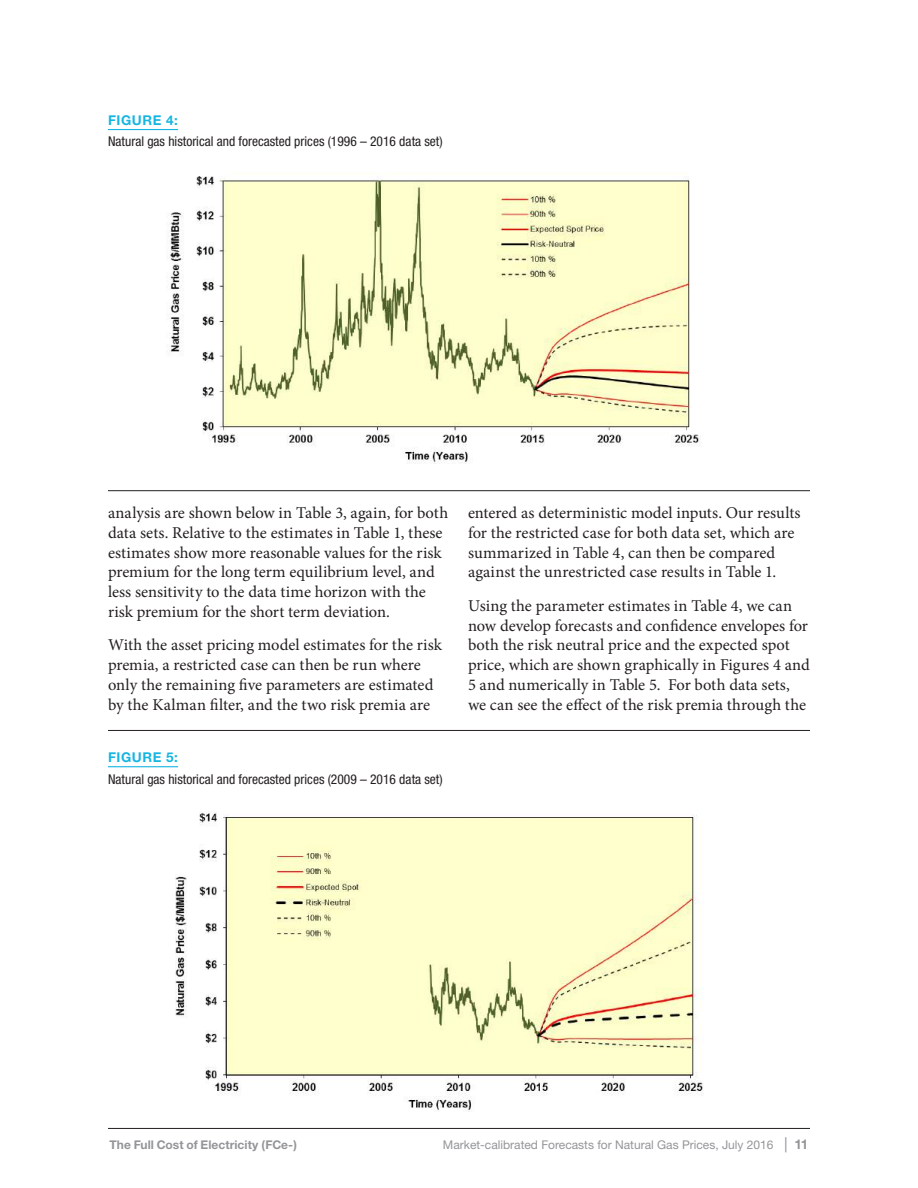
<style>
.page{position:relative;width:918px;height:1188px;background:#fff}
.page>*{position:absolute;margin:0;border:0;box-sizing:border-box;transform-origin:0 0}
.t1{font:16.5px/19.8px "Minion Pro";color:#231f20}
.t2{font:condensed 13.5px "Helvetica Neue";color:#231f20}
.t3{font:700 13.5px "Helvetica Neue";letter-spacing:.04em;color:#16b6e2}
.t4{font:12px "Helvetica Neue";color:#939598}
.t5{font:700 12px "Helvetica Neue";color:#939598}
.s1{font-weight:700;font-size:20.25px}
.s2{font-weight:700;font-size:13.5px}
</style>
<div class="page">
<hr style="left:108px;top:1128px;width:702px;height:1px;background:#231f20">
<hr style="left:108px;top:129px;width:70px;height:1px;background:#16b6e2">
<hr style="left:108px;top:766px;width:70px;height:1px;background:#16b6e2">
<hr style="left:108px;top:490px;width:702px;height:1px;background:#231f20">
<hr style="left:108px;top:730px;width:702px;height:1px;background:#231f20">
<img style="left:168px;top:176px;width:532px;height:288px">
<img style="left:175px;top:813px;width:529px;height:298px">
<p class="t3" style="left:108px;top:112px;width:72px">FIGURE 4:</p>
<p class="t2" style="left:108px;top:134px;width:336px">Natural gas historical and forecasted prices (1996 – 2016 data set)</p>
<p class="t1" style="left:108px;top:503px;width:342px">analysis are shown below in Table 3, again, for both data sets. Relative to the estimates in Table 1, these estimates show more reasonable values for the risk premium for the long term equilibrium level, and less sensitivity to the data time horizon with the risk premium for the short term deviation.</p>
<p class="t1" style="left:108px;top:635px;width:335px">With the asset pricing model estimates for the risk premia, a restricted case can then be run where only the remaining five parameters are estimated by the Kalman filter, and the two risk premia are</p>
<p class="t3" style="left:108px;top:749px;width:72px">FIGURE 5:</p>
<p class="t2" style="left:108px;top:771px;width:336px">Natural gas historical and forecasted prices (2009 – 2016 data set)</p>
<p class="t1" style="left:468px;top:503px;width:334px">entered as deterministic model inputs. Our results for the restricted case for both data set, which are summarized in Table 4, can then be compared against the unrestricted case results in Table 1.</p>
<p class="t1" style="left:468px;top:596px;width:343px">Using the parameter estimates in Table 4, we can now develop forecasts and confidence envelopes for both the risk neutral price and the expected spot price, which are shown graphically in Figures 4 and 5 and numerically in Table 5. For both data sets, we can see the effect of the risk premia through the</p>
<p class="t5" style="left:110px;top:1138px;width:189px">The Full Cost of Electricity (FCe-)</p>
<p class="t4" style="left:443px;top:1138px;width:367px">Market-calibrated Forecasts for Natural Gas Prices, July 2016 <span class="s1">|</span> <span class="s2">11</span></p>
</div>
